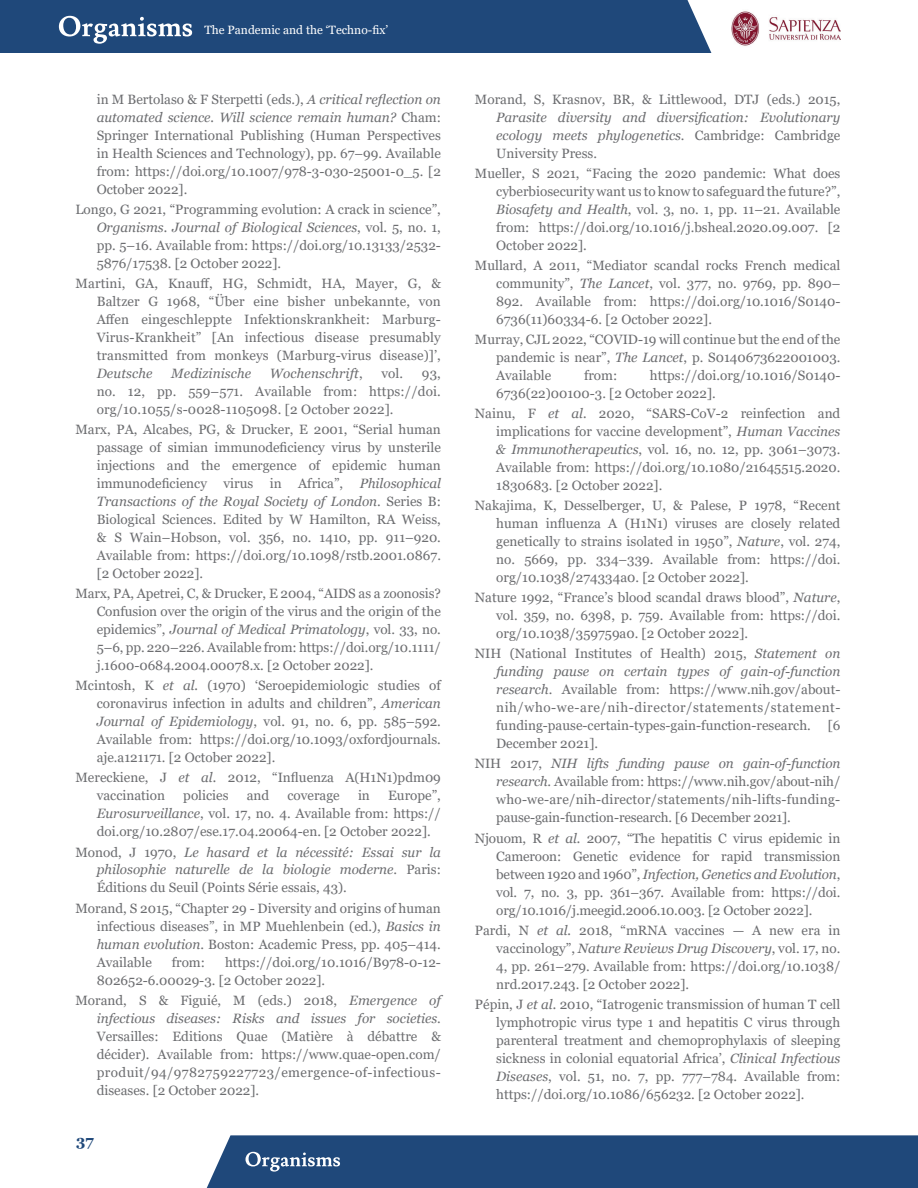
<style>
.page{position:relative;width:918px;height:1188px;background:#fff}
.page>*{position:absolute;margin:0;border:0;box-sizing:border-box;transform-origin:0 0}
.t1{font:700 15px "Georgia";color:#1f487a}
.t2{font:13.5px/18px "Georgia";color:#6c6d70;text-align:justify}
.t3{font:italic 13.5px/18px "Georgia";color:#6c6d70;text-align:justify}
.t4{font:12px "Georgia";color:#fff}
.s1{font-style:italic}
.s2{font-style:normal}
</style>
<div class="page">
<img style="left:731px;top:11px;width:110px;height:35px">
<div style="left:0;top:0;width:711px;height:53px;background:#1f487a"></div>
<div style="left:207px;top:1135px;width:711px;height:53px;background:#1f487a"></div>
<p class="t4" style="left:205px;top:22px;width:185px">The Pandemic and the ‘Techno-fix’</p>
<p class="t2" style="left:97px;top:90px;width:346px">in M Bertolaso &amp; F Sterpetti (eds.), <span class="s1">A critical reflection on automated science. Will science remain human?</span> Cham:<br>Springer International Publishing (Human Perspectives in Health Sciences and Technology), pp. 67–99. Available from: https://doi.org/10.1007/978-3-030-25001-0_5. [2<br>October 2022].</p>
<p class="t2" style="left:97px;top:200px;width:346px;text-indent:-21px">Longo, G 2021, “Programming evolution: A crack in science”, <span class="s1">Organisms. Journal of Biological Sciences</span>, vol. 5, no. 1, pp. 5–16. Available from: https://doi.org/10.13133/2532- 5876/17538. [2 October 2022].</p>
<p class="t2" style="left:97px;top:275px;width:346px;text-indent:-21px">Martini, GA, Knauff, HG, Schmidt, HA, Mayer, G, &amp; Baltzer G 1968, “Über eine bisher unbekannte, von Affen eingeschleppte Infektionskrankheit: Marburg-Virus-Krankheit” [An infectious disease presumably transmitted from monkeys (Marburg-virus disease)]’,</p>
<p class="t3" style="left:97px;top:364px;width:57px">Deutsche</p>
<p class="t3" style="left:171px;top:364px;width:82px">Medizinische</p>
<p class="t3" style="left:270px;top:364px;width:94px">Wochenschrift<span class="s2">,</span></p>
<p class="t2" style="left:381px;top:365px;width:23px">vol.</p>
<p class="t2" style="left:97px;top:365px;width:346px;text-indent:325px">93, no. 12, pp. 559–571. Available from: https://doi. org/10.1055/s-0028-1105098. [2 October 2022].</p>
<p class="t2" style="left:97px;top:421px;width:346px;text-indent:-21px">Marx, PA, Alcabes, PG, &amp; Drucker, E 2001, “Serial human passage of simian immunodeficiency virus by unsterile injections and the emergence of epidemic human immunodeficiency virus in Africa”, <span class="s1">Philosophical Transactions of the Royal Society of London</span>. Series B:<br>Biological Sciences. Edited by W Hamilton, RA Weiss, &amp; S Wain–Hobson, vol. 356, no. 1410, pp. 911–920.<br>Available from: https://doi.org/10.1098/rstb.2001.0867. [2 October 2022].</p>
<p class="t2" style="left:97px;top:585px;width:346px;text-indent:-21px">Marx, PA, Apetrei, C, &amp; Drucker, E 2004, “AIDS as a zoonosis?<br>Confusion over the origin of the virus and the origin of the epidemics”, <span class="s1">Journal of Medical Primatology</span>, vol. 33, no.<br>5–6, pp. 220–226. Available from: https://doi.org/10.1111/ j.1600-0684.2004.00078.x. [2 October 2022].</p>
<p class="t2" style="left:97px;top:677px;width:346px;text-indent:-21px">Mcintosh, K <span class="s1">et al.</span> (1970) ‘Seroepidemiologic studies of coronavirus infection in adults and children”, <span class="s1">American Journal of Epidemiology</span>, vol. 91, no. 6, pp. 585–592.<br>Available from: https://doi.org/10.1093/oxfordjournals. aje.a121171. [2 October 2022].</p>
<p class="t2" style="left:97px;top:769px;width:346px;text-indent:-21px">Mereckiene, J <span class="s1">et al.</span> 2012, “Influenza A(H1N1)pdm09 vaccination</p>
<p class="t2" style="left:183px;top:787px;width:47px">policies</p>
<p class="t2" style="left:247px;top:787px;width:24px">and</p>
<p class="t2" style="left:287px;top:787px;width:54px">coverage</p>
<p class="t2" style="left:358px;top:787px;width:13px">in</p>
<p class="t2" style="left:97px;top:787px;width:346px;text-indent:291px">Europe”, <span class="s1">Eurosurveillance</span>, vol. 17, no. 4. Available from: https:// doi.org/10.2807/ese.17.04.20064-en. [2 October 2022].</p>
<p class="t3" style="left:97px;top:843px;width:346px;text-indent:-21px"><span class="s2">Monod, J 1970,</span> Le hasard et la nécessité: Essai sur la philosophie naturelle de la biologie moderne<span class="s2">. Paris:<br>Éditions du Seuil (Points Série essais, 43).</span></p>
<p class="t2" style="left:97px;top:899px;width:346px;text-indent:-21px">Morand, S 2015, “Chapter 29 - Diversity and origins of human infectious diseases”, in MP Muehlenbein (ed.), <span class="s1">Basics in human evolution</span>. Boston: Academic Press, pp. 405–414.<br>Available</p>
<p class="t2" style="left:97px;top:953px;width:346px;text-indent:128px">https://doi.org/10.1016/B978-0-12-<br>802652-6.00029-3. [2 October 2022].</p>
<p class="t2" style="left:97px;top:991px;width:346px;text-indent:-21px">Morand, S &amp; Figuié, M (eds.) 2018, <span class="s1">Emergence of infectious diseases: Risks and issues for societies</span>.<br>Versailles: Editions Quae (Matière à débattre &amp; décider). Available from: https://www.quae-open.com/ produit/94/9782759227723/emergence-of-infectious&shy;diseases. [2 October 2022].</p>
<p class="t2" style="left:172px;top:953px;width:35px">from:</p>
<p class="t1" style="left:76px;top:1132px;width:19px">37</p>
<p class="t2" style="left:475px;top:90px;width:367px">Morand, S, Krasnov, BR, &amp; Littlewood, DTJ (eds.) 2015,</p>
<p class="t3" style="left:496px;top:108px;width:346px">Parasite diversity and diversification: Evolutionary ecology meets phylogenetics<span class="s2">. Cambridge: Cambridge University Press.</span></p>
<p class="t2" style="left:496px;top:164px;width:346px;text-indent:-21px">Mueller, S 2021, “Facing the 2020 pandemic: What does cyberbiosecurity want us to know to safeguard the future?”, <span class="s1">Biosafety and Health</span>, vol. 3, no. 1, pp. 11–21. Available from: https://doi.org/10.1016/j.bsheal.2020.09.007. [2<br>October 2022].</p>
<p class="t2" style="left:496px;top:256px;width:346px;text-indent:-21px">Mullard, A 2011, “Mediator scandal rocks French medical community”, <span class="s1">The Lancet</span>, vol. 377, no. 9769, pp. 890– 892. Available from: https://doi.org/10.1016/S0140- 6736(11)60334-6. [2 October 2022].</p>
<p class="t2" style="left:496px;top:331px;width:346px;text-indent:-21px">Murray, CJL 2022, “COVID-19 will continue but the end of the pandemic is near”, <span class="s1">The Lancet</span>, p. S0140673622001003.<br>Available</p>
<p class="t2" style="left:496px;top:367px;width:346px;text-indent:154px">https://doi.org/10.1016/S0140-<br>6736(22)00100-3. [2 October 2022].</p>
<p class="t2" style="left:496px;top:405px;width:346px;text-indent:-21px">Nainu, F <span class="s1">et al.</span> 2020, “SARS-CoV-2 reinfection and implications for vaccine development”, <span class="s1">Human Vaccines &amp; Immunotherapeutics</span>, vol. 16, no. 12, pp. 3061–3073.<br>Available from: https://doi.org/10.1080/21645515.2020.<br>1830683. [2 October 2022].</p>
<p class="t2" style="left:496px;top:497px;width:346px;text-indent:-21px">Nakajima, K, Desselberger, U, &amp; Palese, P 1978, “Recent human influenza A (H1N1) viruses are closely related genetically to strains isolated in 1950”, <span class="s1">Nature</span>, vol. 274, no. 5669, pp. 334–339. Available from: https://doi. org/10.1038/274334a0. [2 October 2022].</p>
<p class="t2" style="left:496px;top:589px;width:346px;text-indent:-21px">Nature 1992, “France’s blood scandal draws blood”, <span class="s1">Nature</span>, vol. 359, no. 6398, p. 759. Available from: https://doi. org/10.1038/359759a0. [2 October 2022].</p>
<p class="t2" style="left:496px;top:645px;width:346px;text-indent:-21px">NIH (National Institutes of Health) 2015, <span class="s1">Statement on funding pause on certain types of gain-of-function research</span>. Available from: https://www.nih.gov/about&shy;nih/who-we-are/nih-director/statements/statement&shy;funding-pause-certain-types-gain-function-research. [6<br>December 2021].</p>
<p class="t2" style="left:496px;top:755px;width:346px;text-indent:-21px">NIH 2017, <span class="s1">NIH lifts funding pause on gain-of-function research</span>. Available from: https://www.nih.gov/about-nih/ who-we-are/nih-director/statements/nih-lifts-funding&shy;pause-gain-function-research. [6 December 2021].</p>
<p class="t2" style="left:496px;top:829px;width:346px;text-indent:-21px">Njouom, R <span class="s1">et al.</span> 2007, “The hepatitis C virus epidemic in Cameroon: Genetic evidence for rapid transmission between 1920 and 1960”, <span class="s1">Infection, Genetics and Evolution</span>, vol. 7, no. 3, pp. 361–367. Available from: https://doi. org/10.1016/j.meegid.2006.10.003. [2 October 2022].</p>
<p class="t2" style="left:496px;top:921px;width:346px;text-indent:-21px">Pardi, N <span class="s1">et al.</span> 2018, “mRNA vaccines — A new era in vaccinology”, <span class="s1">Nature Reviews Drug Discovery</span>, vol. 17, no.<br>4, pp. 261–279. Available from: https://doi.org/10.1038/ nrd.2017.243. [2 October 2022].</p>
<p class="t2" style="left:496px;top:995px;width:346px;text-indent:-21px">Pépin, J <span class="s1">et al.</span> 2010, “Iatrogenic transmission of human T cell lymphotropic virus type 1 and hepatitis C virus through parenteral treatment and chemoprophylaxis of sleeping sickness in colonial equatorial Africa’, <span class="s1">Clinical Infectious Diseases</span>, vol. 51, no. 7, pp. 777–784. Available from: https://doi.org/10.1086/656232. [2 October 2022].</p>
<p class="t2" style="left:584px;top:367px;width:35px">from:</p>
</div>
